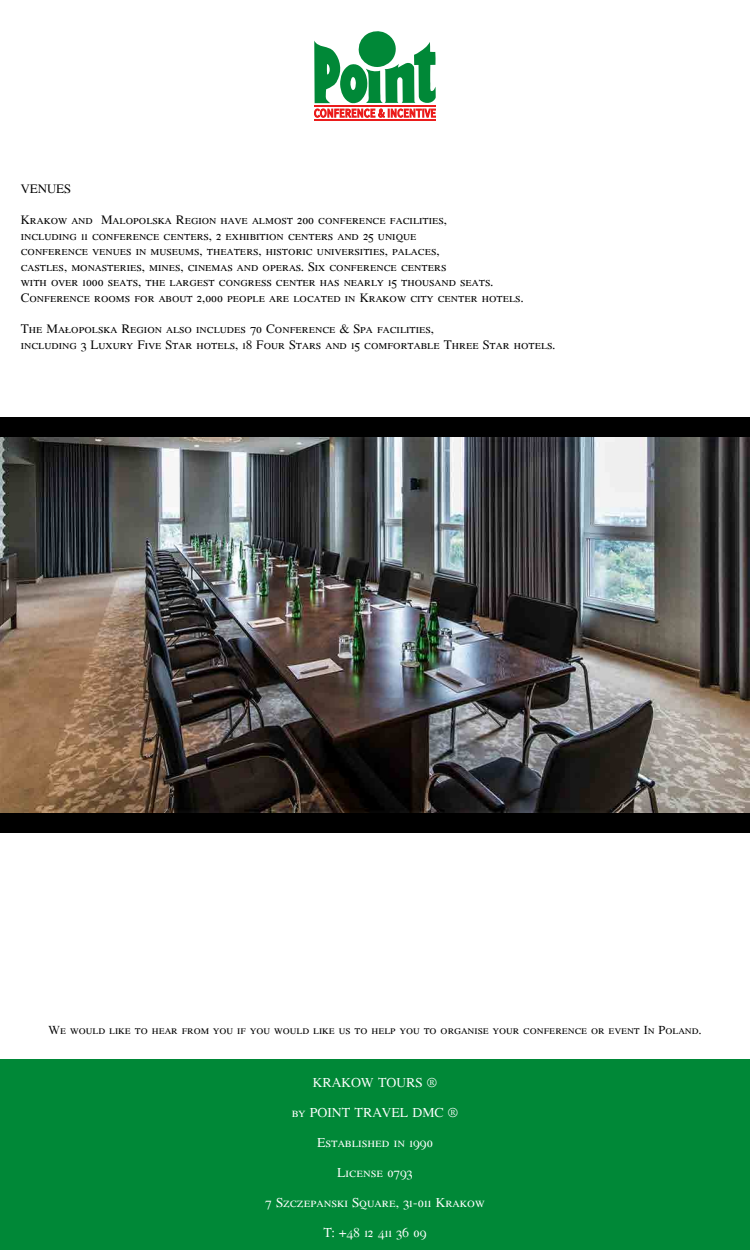
<style>
.page{position:relative;width:750px;height:1250px;background:#fff}
.page>*{position:absolute;margin:0;border:0;box-sizing:border-box;transform-origin:0 0}
.t1{font:12.5px "Romande ADF Style Std";color:#fff}
.t2{font:11.88px/15.6px "Romande ADF Style Std";color:#000}
.t3{font:11.25px "Romande ADF Style Std";color:#000}
</style>
<div class="page">
<div style="left:0;top:1060px;width:750px;height:190px;background:#008837"></div>
<svg style="left:314px;top:31px;width:122px;height:87px"></svg>
<hr style="left:315px;top:105px;width:121px;height:2px;background:#eb1c1b">
<hr style="left:315px;top:119px;width:121px;height:2px;background:#eb1c1b">
<div style="left:0;top:417px;width:750px;height:21px;background:#000"></div>
<div style="left:0;top:812px;width:750px;height:21px;background:#000"></div>
<img style="left:0;top:437px;width:750px;height:375px">
<p class="t2" style="left:21px;top:180px;width:52px">VENUES</p>
<p class="t2" style="left:21px;top:212px;width:504px">Krakow and Malopolska Region have almost 200 conference facilities,<br>including 11 conference centers, 2 exhibition centers and 25 unique<br>conference venues in museums, theaters, historic universities, palaces,<br>castles, monasteries, mines, cinemas and operas. Six conference centers<br>with over 1000 seats, the largest congress center has nearly 15 thousand seats.<br>Conference rooms for about 2,000 people are located in Krakow city center hotels.</p>
<p class="t2" style="left:21px;top:321px;width:536px">The Małopolska Region also includes 70 Conference &amp; Spa facilities,<br>including 3 Luxury Five Star hotels, 18 Four Stars and 15 comfortable Three Star hotels.</p>
<p class="t3" style="left:49px;top:1023px;width:654px">We would like to hear from you if you would like us to help you to organise your conference or event In Poland.</p>
<p class="t1" style="left:313px;top:1075px;width:126px">KRAKOW TOURS ®</p>
<p class="t1" style="left:292px;top:1105px;width:168px">by POINT TRAVEL DMC ®</p>
<p class="t1" style="left:317px;top:1135px;width:118px">Established in 1990</p>
<p class="t1" style="left:337px;top:1165px;width:77px">License 0793</p>
<p class="t1" style="left:265px;top:1195px;width:221px">7 Szczepanski Square, 31-011 Krakow</p>
<p class="t1" style="left:323px;top:1225px;width:105px">T: +48 12 411 36 09</p>
</div>
